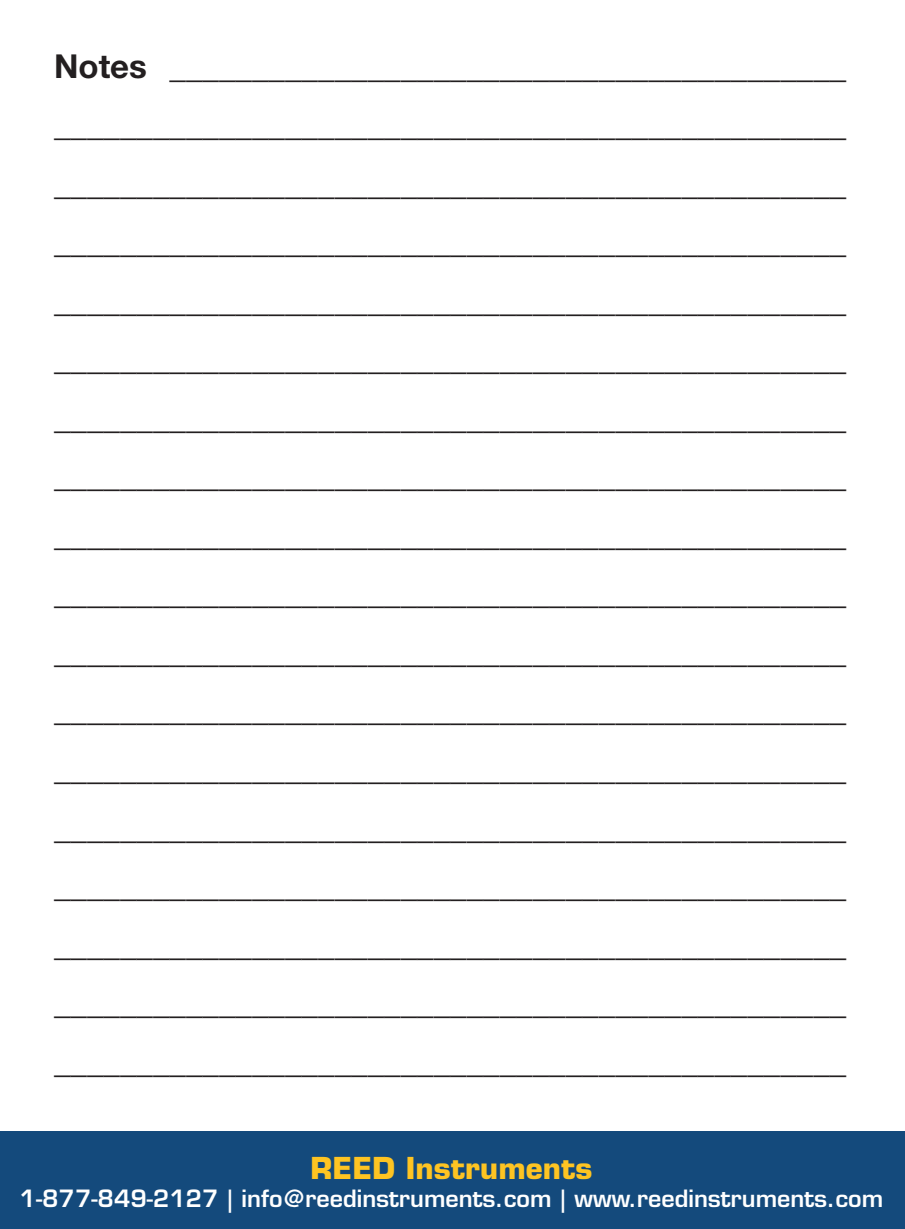
<style>
.page{position:relative;width:905px;height:1229px;background:#fff}
.page>*{position:absolute;margin:0;border:0;box-sizing:border-box;transform-origin:0 0}
.t1{font:700 33px/58.5px "Helvetica Neue LT Std";color:#231f20;text-align:justify}
.t2{font:700 29.4px "Eurostile LT Std";color:#fec422}
.t3{font:26.1px "Impact LT Std";color:#fece08;scale:1.18 1}
.t4{font:600 23.4px "Eurostile LT Std";color:#fff}
</style>
<div class="page">
<div style="left:0;top:1131px;width:904px;height:97px;background:#144a7c"></div>
<p class="t1" style="left:54px;top:36px;width:794px">Notes _________________________________________ ________________________________________________ ________________________________________________ ________________________________________________ ________________________________________________ ________________________________________________ ________________________________________________ ________________________________________________ ________________________________________________ ________________________________________________ ________________________________________________ ________________________________________________ ________________________________________________ ________________________________________________ ________________________________________________ ________________________________________________ ________________________________________________ ________________________________________________</p>
<p class="t2" style="left:310px;top:1149px;width:283px">REED Instruments</p>
<p class="t4" style="left:20px;top:1183px;width:865px">1-877-849-2127 | info@reedinstruments.com | www.reedinstruments.com</p>
<p class="t3" style="left:245px;top:1157px;width:126px">INSTRUMENTS</p>
</div>
